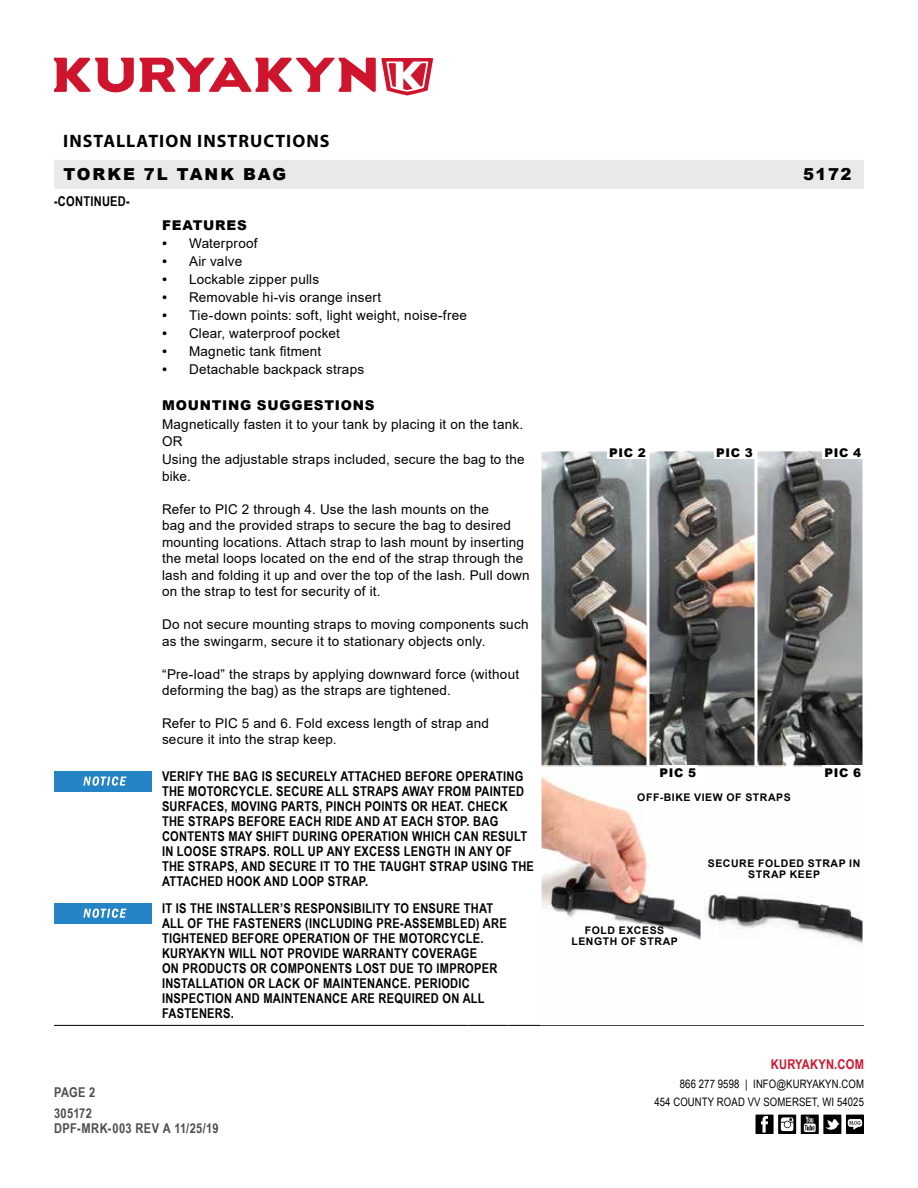
<style>
.page{position:relative;width:918px;height:1188px;background:#fff}
.page>*{position:absolute;margin:0;border:0;box-sizing:border-box;transform-origin:0 0}
.t1{font:700 18px "Myriad Pro";letter-spacing:.055em;color:#000}
.t2{font:900 16.5px "Arial";letter-spacing:.11em;color:#000}
.t3{font:13.5px/16.5px "Arial";letter-spacing:.015em;color:#000}
.t4{font:700 13.5px/15px "Arial Narrow";letter-spacing:.02em;color:#000}
.t5{font:700 13.5px/20.4px "Arial Narrow";letter-spacing:.025em;color:#4d4d4f}
.t6{font:900 13.5px "Arial";letter-spacing:.055em;color:#000}
.t7{font:700 13.5px "Arial Narrow";letter-spacing:.02em;color:#ce152d}
.t8{font:900 12px "Arial";letter-spacing:.055em;color:#000}
.t9{font:11.7px/18px "Arial Narrow";letter-spacing:.01em;color:#000;text-align:right}
.t10{font:700 10.5px/10.5px "Arial";letter-spacing:.055em;color:#000;text-align:center}
.s1{font-family:"Myriad Pro";font-size:18px}
</style>
<div class="page">
<svg style="left:54px;top:58px;width:379px;height:38px"></svg>
<div style="left:54px;top:160px;width:810px;height:29px;background:#e9e9ea"></div>
<div style="left:846px;top:1115px;width:18px;height:19px;background:#000"></div>
<svg style="left:848px;top:1119px;width:14px;height:11px"></svg>
<svg style="left:778px;top:1115px;width:18px;height:19px"></svg>
<svg style="left:781px;top:1117px;width:12px;height:14px"></svg>
<div style="left:756px;top:1115px;width:18px;height:19px;background:#000"></div>
<svg style="left:761px;top:1116px;width:7px;height:17px"></svg>
<svg style="left:801px;top:1115px;width:18px;height:19px"></svg>
<svg style="left:804px;top:1117px;width:12px;height:15px"></svg>
<div style="left:823px;top:1115px;width:18px;height:19px;background:#000"></div>
<svg style="left:825px;top:1119px;width:15px;height:11px"></svg>
<hr style="left:54px;top:1025px;width:54px;height:1px;background:#000">
<hr style="left:108px;top:1025px;width:54px;height:1px;background:#000">
<hr style="left:162px;top:1025px;width:276px;height:1px;background:#000">
<svg style="left:438px;top:1025px;width:29px;height:1px"></svg>
<hr style="left:467px;top:1025px;width:40px;height:1px;background:#000">
<hr style="left:507px;top:1025px;width:33px;height:1px;background:#000">
<hr style="left:540px;top:1025px;width:108px;height:1px;background:#000">
<hr style="left:648px;top:1025px;width:54px;height:1px;background:#000">
<hr style="left:702px;top:1025px;width:54px;height:1px;background:#000">
<hr style="left:756px;top:1025px;width:108px;height:1px;background:#000">
<img style="left:543px;top:453px;width:102px;height:311px">
<div style="left:540px;top:450px;width:108px;height:317px;border:2px solid #fff"></div>
<img style="left:651px;top:453px;width:102px;height:311px">
<div style="left:648px;top:450px;width:108px;height:317px;border:2px solid #fff"></div>
<img style="left:759px;top:453px;width:102px;height:311px">
<div style="left:756px;top:450px;width:108px;height:317px;border:2px solid #fff"></div>
<div style="left:54px;top:771px;width:97px;height:20px;background:#2484c6"></div>
<svg style="left:83px;top:776px;width:43px;height:10px"></svg>
<img style="left:543px;top:777px;width:156px;height:162px">
<div style="left:540px;top:767px;width:162px;height:258px;border:2px solid #fff"></div>
<img style="left:705px;top:891px;width:156px;height:52px">
<div style="left:54px;top:903px;width:97px;height:20px;background:#2484c6"></div>
<svg style="left:83px;top:909px;width:43px;height:9px"></svg>
<div style="left:607px;top:446px;width:41px;height:13px;background:#fff"></div>
<div style="left:657px;top:766px;width:41px;height:13px;background:#fff"></div>
<div style="left:714px;top:446px;width:41px;height:13px;background:#fff"></div>
<div style="left:823px;top:446px;width:40px;height:13px;background:#fff"></div>
<div style="left:823px;top:766px;width:40px;height:13px;background:#fff"></div>
<h1 class="t1" style="left:63px;top:129px;width:268px">INSTALLATION INSTRUCTIONS</h1>
<p class="t2" style="left:63px;top:162px;width:224px">TORKE 7L TANK BAG</p>
<p class="t4" style="left:54px;top:193px;width:77px">-CONTINUED-</p>
<p class="t6" style="left:162px;top:215px;width:86px">FEATURES</p>
<p class="t3" style="left:162px;top:235px;width:97px"><span class="s1">•</span> Waterproof</p>
<p class="t3" style="left:162px;top:253px;width:82px"><span class="s1">•</span> Air valve</p>
<p class="t3" style="left:162px;top:271px;width:159px"><span class="s1">•</span> Lockable zipper pulls</p>
<p class="t3" style="left:162px;top:289px;width:221px"><span class="s1">•</span> Removable hi-vis orange insert</p>
<p class="t3" style="left:162px;top:307px;width:307px"><span class="s1">•</span> Tie-down points: soft, light weight, noise-free</p>
<p class="t3" style="left:162px;top:325px;width:179px"><span class="s1">•</span> Clear, waterproof pocket</p>
<p class="t3" style="left:162px;top:343px;width:161px"><span class="s1">•</span> Magnetic tank fitment</p>
<p class="t3" style="left:162px;top:361px;width:204px"><span class="s1">•</span> Detachable backpack straps</p>
<p class="t6" style="left:162px;top:396px;width:214px">MOUNTING SUGGESTIONS</p>
<p class="t3" style="left:162px;top:416px;width:363px">Magnetically fasten it to your tank by placing it on the tank.<br>OR</p>
<p class="t3" style="left:162px;top:451px;width:364px">Using the adjustable straps included, secure the bag to the bike.</p>
<p class="t3" style="left:162px;top:500px;width:369px">Refer to PIC 2 through 4. Use the lash mounts on the<br>bag and the provided straps to secure the bag to desired mounting locations. Attach strap to lash mount by inserting the metal loops located on the end of the strap through the lash and folding it up and over the top of the lash. Pull down on the strap to test for security of it.</p>
<p class="t3" style="left:162px;top:616px;width:368px">Do not secure mounting straps to moving components such as the swingarm, secure it to stationary objects only.</p>
<p class="t3" style="left:162px;top:665px;width:359px">“Pre-load” the straps by applying downward force (without deforming the bag) as the straps are tightened.</p>
<p class="t3" style="left:162px;top:715px;width:329px">Refer to PIC 5 and 6. Fold excess length of strap and secure it into the strap keep.</p>
<p class="t4" style="left:162px;top:768px;width:374px">VERIFY THE BAG IS SECURELY ATTACHED BEFORE OPERATING THE MOTORCYCLE. SECURE ALL STRAPS AWAY FROM PAINTED SURFACES, MOVING PARTS, PINCH POINTS OR HEAT. CHECK<br>THE STRAPS BEFORE EACH RIDE AND AT EACH STOP. BAG CONTENTS MAY SHIFT DURING OPERATION WHICH CAN RESULT IN LOOSE STRAPS. ROLL UP ANY EXCESS LENGTH IN ANY OF THE STRAPS, AND SECURE IT TO THE TAUGHT STRAP USING THE ATTACHED HOOK AND LOOP STRAP.</p>
<p class="t4" style="left:162px;top:900px;width:346px">IT IS THE INSTALLER’S RESPONSIBILITY TO ENSURE THAT ALL OF THE FASTENERS (INCLUDING PRE-ASSEMBLED) ARE TIGHTENED BEFORE OPERATION OF THE MOTORCYCLE.<br>KURYAKYN WILL NOT PROVIDE WARRANTY COVERAGE<br>ON PRODUCTS OR COMPONENTS LOST DUE TO IMPROPER INSTALLATION OR LACK OF MAINTENANCE. PERIODIC INSPECTION AND MAINTENANCE ARE REQUIRED ON ALL FASTENERS.</p>
<p class="t5" style="left:54px;top:1082px;width:43px">PAGE 2<br>305172</p>
<p class="t5" style="left:54px;top:1117px;width:166px">DPF-MRK-003 REV A 11/25/19</p>
<p class="t2" style="left:803px;top:162px;width:50px">5172</p>
<p class="t8" style="left:609px;top:444px;width:38px">PIC 2</p>
<p class="t8" style="left:716px;top:444px;width:38px">PIC 3</p>
<p class="t8" style="left:825px;top:444px;width:38px">PIC 4</p>
<p class="t8" style="left:659px;top:764px;width:38px">PIC 5</p>
<p class="t8" style="left:825px;top:764px;width:38px">PIC 6</p>
<p class="t10" style="left:637px;top:793px;width:155px">OFF-BIKE VIEW OF STRAPS</p>
<p class="t10" style="left:571px;top:926px;width:108px">FOLD EXCESS<br>LENGTH OF STRAP</p>
<p class="t10" style="left:708px;top:858px;width:154px">SECURE FOLDED STRAP IN<br>STRAP KEEP</p>
<p class="t7" style="left:771px;top:1054px;width:95px">KURYAKYN.COM</p>
<p class="t9" style="left:654px;top:1075px;width:211px">866 277 9598 | INFO@KURYAKYN.COM<br>454 COUNTY ROAD VV SOMERSET, WI 54025</p>
</div>
